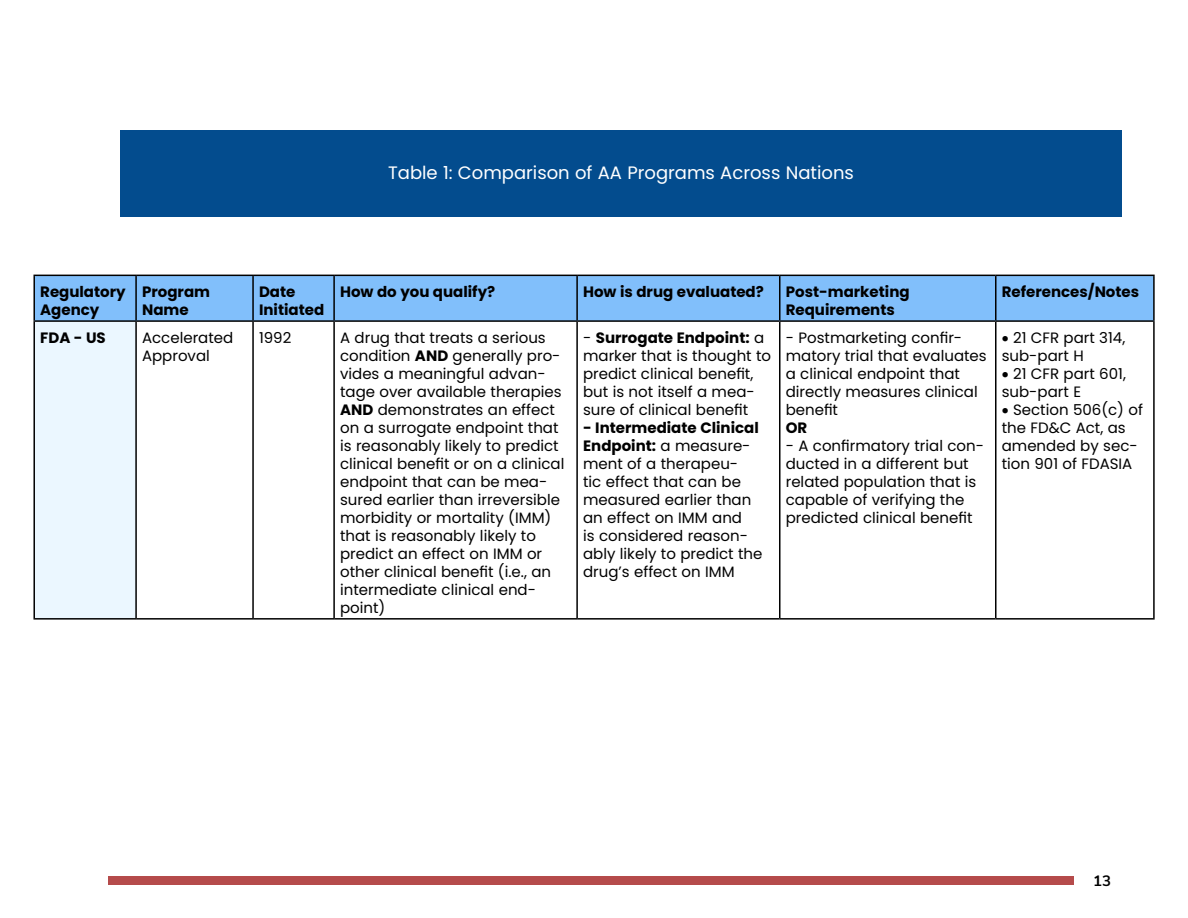
<style>
.page{position:relative;width:1188px;height:918px;background:#fff}
.page>*{position:absolute;margin:0;border:0;box-sizing:border-box;transform-origin:0 0}
.t1{font:18px "Poppins";color:#fff}
.t2{font:15px/18px "Poppins";color:#000}
.t3{font:700 15px/18px "Poppins";color:#000}
.t4{font:700 15px "Nunito Sans";color:#000}
.s1{font-weight:700}
</style>
<div class="page">
<div style="left:108px;top:876px;width:966px;height:9px;background:#b54b4b"></div>
<div style="left:120px;top:130px;width:1002px;height:87px;background:#034c8e"></div>
<div style="left:35px;top:276px;width:1118px;height:44px;background:#81bffb"></div>
<div style="left:34px;top:321px;width:102px;height:298px;background:#ebf7ff"></div>
<hr style="left:33px;top:275px;width:103px;height:1px;background:#000">
<hr style="left:33px;top:276px;width:2px;height:44px;background:#000">
<hr style="left:136px;top:275px;width:117px;height:1px;background:#000">
<hr style="left:135px;top:276px;width:2px;height:44px;background:#000">
<hr style="left:253px;top:275px;width:81px;height:1px;background:#000">
<hr style="left:252px;top:276px;width:2px;height:44px;background:#000">
<hr style="left:334px;top:275px;width:243px;height:1px;background:#000">
<hr style="left:333px;top:276px;width:2px;height:44px;background:#000">
<hr style="left:577px;top:275px;width:203px;height:1px;background:#000">
<hr style="left:576px;top:276px;width:2px;height:44px;background:#000">
<hr style="left:780px;top:275px;width:216px;height:1px;background:#000">
<hr style="left:779px;top:276px;width:2px;height:44px;background:#000">
<hr style="left:996px;top:275px;width:159px;height:1px;background:#000">
<hr style="left:995px;top:276px;width:2px;height:44px;background:#000">
<hr style="left:1153px;top:276px;width:2px;height:44px;background:#000">
<hr style="left:33px;top:320px;width:103px;height:2px;background:#000">
<hr style="left:33px;top:322px;width:2px;height:296px;background:#000">
<hr style="left:136px;top:320px;width:117px;height:2px;background:#000">
<hr style="left:135px;top:322px;width:2px;height:296px;background:#000">
<hr style="left:253px;top:320px;width:81px;height:2px;background:#000">
<hr style="left:252px;top:322px;width:2px;height:296px;background:#000">
<hr style="left:334px;top:320px;width:243px;height:2px;background:#000">
<hr style="left:333px;top:322px;width:2px;height:296px;background:#000">
<hr style="left:577px;top:320px;width:203px;height:2px;background:#000">
<hr style="left:576px;top:322px;width:2px;height:296px;background:#000">
<hr style="left:780px;top:320px;width:216px;height:2px;background:#000">
<hr style="left:779px;top:322px;width:2px;height:296px;background:#000">
<hr style="left:996px;top:320px;width:159px;height:2px;background:#000">
<hr style="left:995px;top:322px;width:2px;height:296px;background:#000">
<hr style="left:1153px;top:322px;width:2px;height:296px;background:#000">
<hr style="left:33px;top:618px;width:103px;height:2px;background:#000">
<hr style="left:136px;top:618px;width:117px;height:2px;background:#000">
<hr style="left:253px;top:618px;width:81px;height:2px;background:#000">
<hr style="left:334px;top:618px;width:243px;height:2px;background:#000">
<hr style="left:577px;top:618px;width:203px;height:2px;background:#000">
<hr style="left:780px;top:618px;width:216px;height:2px;background:#000">
<hr style="left:996px;top:618px;width:159px;height:2px;background:#000">
<p class="t1" style="left:388px;top:163px;width:467px">Table 1: Comparison of AA Programs Across Nations</p>
<p class="t3" style="left:40px;top:283px;width:87px">Regulatory<br>Agency</p>
<p class="t3" style="left:142px;top:283px;width:70px">Program<br>Name</p>
<p class="t3" style="left:259px;top:283px;width:67px">Date<br>Initiated</p>
<p class="t3" style="left:340px;top:283px;width:157px">How do you qualify?</p>
<p class="t3" style="left:583px;top:283px;width:182px">How is drug evaluated?</p>
<p class="t3" style="left:786px;top:283px;width:125px">Post-marketing<br>Requirements</p>
<p class="t3" style="left:1002px;top:283px;width:139px">References/Notes</p>
<p class="t3" style="left:40px;top:329px;width:67px">FDA - US</p>
<p class="t2" style="left:142px;top:329px;width:93px">Accelerated<br>Approval</p>
<p class="t2" style="left:259px;top:329px;width:34px">1992</p>
<p class="t2" style="left:340px;top:329px;width:226px">A drug that treats a serious condition <span class="s1">AND</span> generally pro&shy;vides a meaningful advan&shy;tage over available therapies<br><span class="s1">AND</span> demonstrates an effect on a surrogate endpoint that is reasonably likely to predict clinical benefit or on a clinical endpoint that can be mea&shy;sured earlier than irreversible morbidity or mortality (IMM) that is reasonably likely to predict an effect on IMM or other clinical benefit (i.e., an intermediate clinical end&shy;point)</p>
<p class="t2" style="left:583px;top:329px;width:190px">- <span class="s1">Surrogate Endpoint:</span> a marker that is thought to predict clinical benefit, but is not itself a mea&shy;sure of clinical benefit</p>
<p class="t2" style="left:786px;top:329px;width:203px">- Postmarketing confir&shy;matory trial that evaluates a clinical endpoint that directly measures clinical benefit</p>
<p class="t3" style="left:786px;top:419px;width:23px">OR</p>
<p class="t2" style="left:786px;top:437px;width:200px">- A confirmatory trial con&shy;ducted in a different but related population that is capable of verifying the predicted clinical benefit</p>
<p class="t2" style="left:1002px;top:329px;width:125px">• 21 CFR part 314, sub-part H</p>
<p class="t2" style="left:1002px;top:365px;width:126px">• 21 CFR part 601, sub-part E</p>
<p class="t2" style="left:1002px;top:401px;width:143px">• Section 506(c) of the FD&amp;C Act, as amended by sec&shy;tion 901 of FDASIA</p>
<p class="t2" style="left:583px;top:419px;width:181px"><span class="s1">- Intermediate Clinical<br>Endpoint:</span> a measure&shy;ment of a therapeu-<br>tic effect that can be measured earlier than an effect on IMM and<br>is considered reason&shy;ably likely to predict the drug’s effect on IMM</p>
<p class="t4" style="left:1093px;top:870px;width:20px">13</p>
</div>
